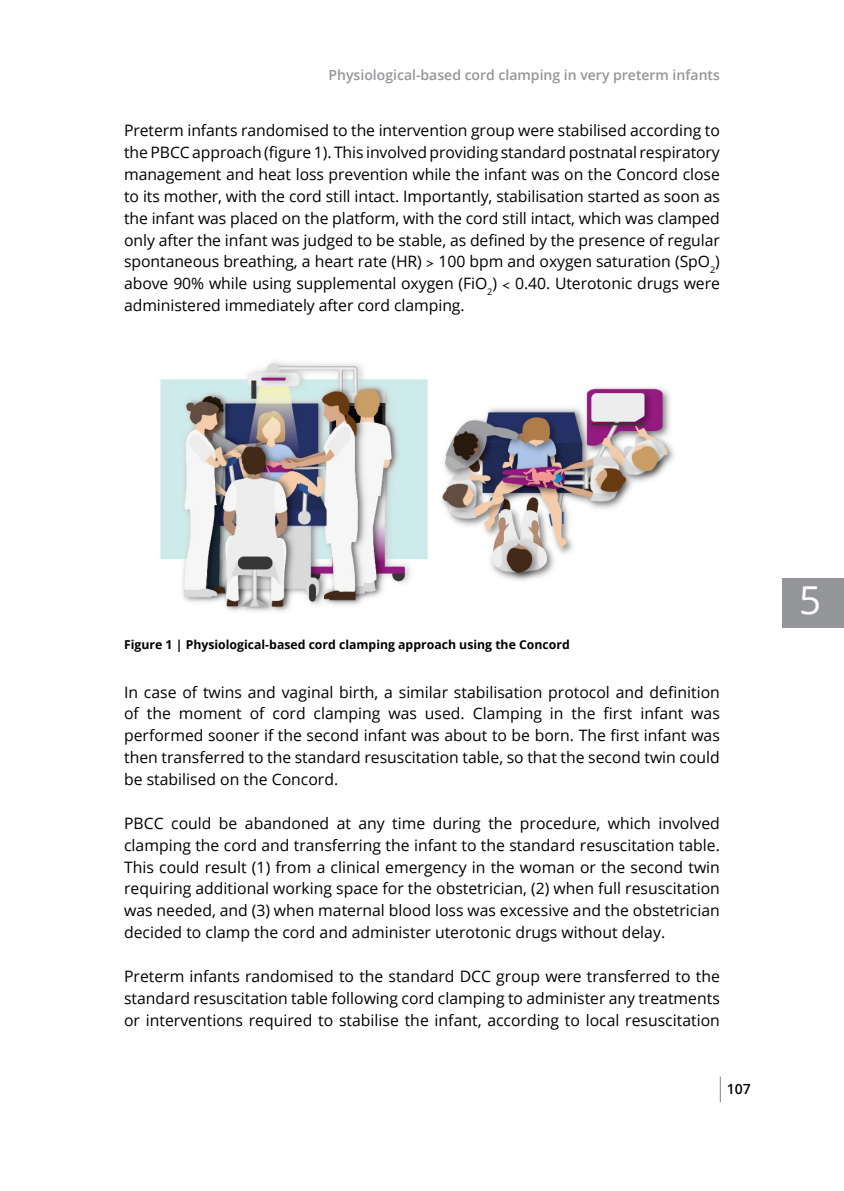
<style>
.page{position:relative;width:844px;height:1191px;background:#fff}
.page>*{position:absolute;margin:0;border:0;box-sizing:border-box;transform-origin:0 0}
.t1{font:38.5px "Open Sans";color:#fff}
.t2{font:15.75px/21.9px "Open Sans";color:#000;text-align:justify}
.t3{font:600 14px "Open Sans";color:#939598}
.t4{font:600 14px "Open Sans";color:#000}
.t5{font:700 12.25px "Open Sans";color:#000}
</style>
<div class="page">
<svg style="left:719px;top:1077px;width:1px;height:25px"></svg>
<div style="left:782px;top:578px;width:61px;height:49px;background:#939598"></div>
<img style="left:160px;top:361px;width:514px;height:250px">
<p class="t3" style="left:328px;top:65px;width:392px">Physiological-based cord clamping in very preterm infants</p>
<p class="t2" style="left:124px;top:119px;width:597px">Preterm infants randomised to the intervention group were stabilised according to the PBCC approach (figure 1). This involved providing standard postnatal respiratory management and heat loss prevention while the infant was on the Concord close to its mother, with the cord still intact. Importantly, stabilisation started as soon as the infant was placed on the platform, with the cord still intact, which was clamped only after the infant was judged to be stable, as defined by the presence of regular spontaneous breathing, a heart rate (HR) 100 bpm and oxygen saturation (SpO<sub>2</sub>) above 90% while using supplemental oxygen (FiO<sub>2</sub>) 0.40. Uterotonic drugs were administered immediately after cord clamping.</p>
<p class="t5" style="left:124px;top:635px;width:447px">Figure 1 | Physiological-based cord clamping approach using the Concord</p>
<p class="t2" style="left:124px;top:680px;width:597px">In case of twins and vaginal birth, a similar stabilisation protocol and definition of the moment of cord clamping was used. Clamping in the first infant was performed sooner if the second infant was about to be born. The first infant was then transferred to the standard resuscitation table, so that the second twin could be stabilised on the Concord.</p>
<p class="t2" style="left:124px;top:811px;width:597px">PBCC could be abandoned at any time during the procedure, which involved clamping the cord and transferring the infant to the standard resuscitation table.<br>This could result (1) from a clinical emergency in the woman or the second twin requiring additional working space for the obstetrician, (2) when full resuscitation was needed, and (3) when maternal blood loss was excessive and the obstetrician decided to clamp the cord and administer uterotonic drugs without delay.</p>
<p class="t2" style="left:124px;top:965px;width:597px">Preterm infants randomised to the standard DCC group were transferred to the standard resuscitation table following cord clamping to administer any treatments or interventions required to stabilise the infant, according to local resuscitation</p>
<p class="t4" style="left:726px;top:1078px;width:25px">107</p>
<h1 class="t1" style="left:799px;top:574px;width:24px">5</h1>
</div>
